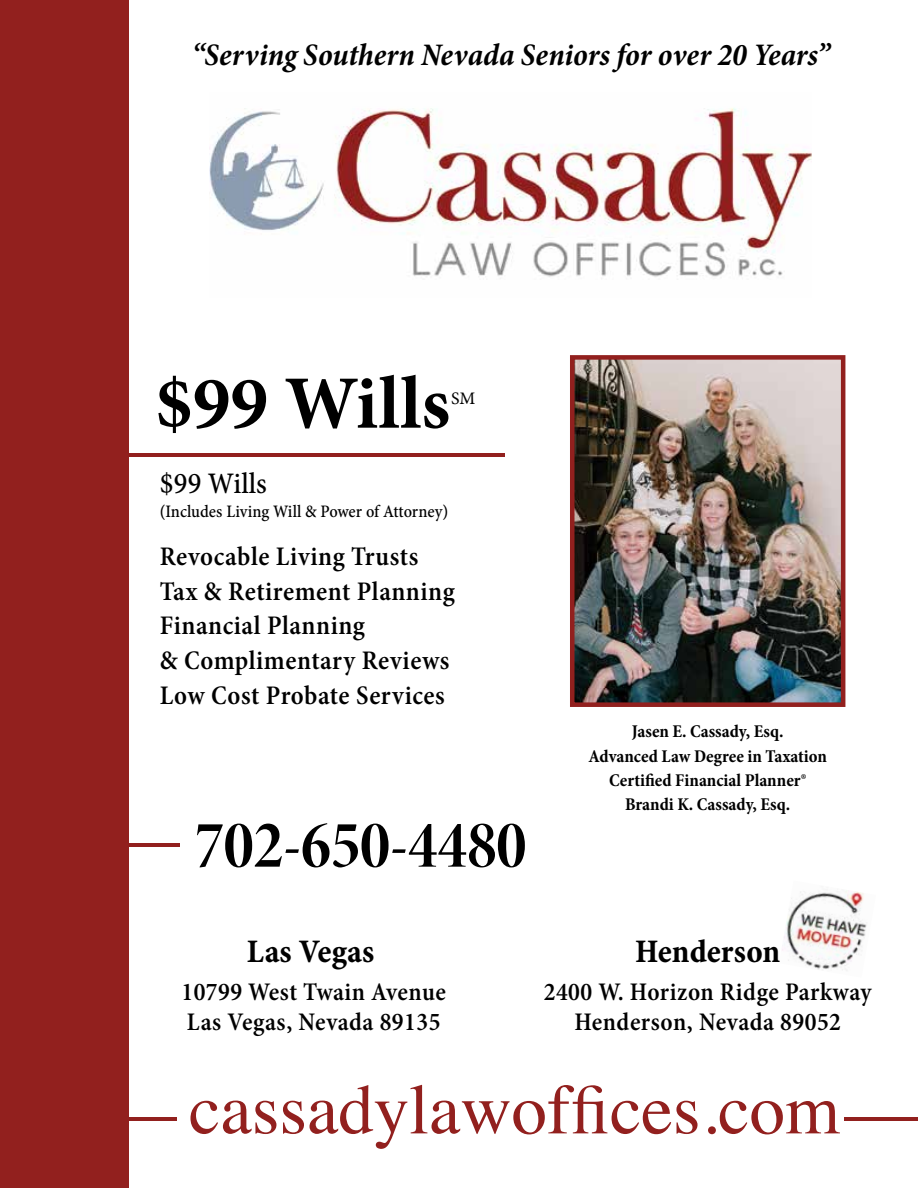
<style>
.page{position:relative;width:918px;height:1188px;background:#fff}
.page>*{position:absolute;margin:0;border:0;box-sizing:border-box;transform-origin:0 0}
.t1{font:700 75.3px "Minion Pro";color:#000}
.t2{font:70.8px "Times";color:#92201e}
.t3{font:67.8px "Minion Pro Bold Cn Disp";color:#000}
.t4{font:33.15px "Minion Pro Bold Cn Capt";color:#000}
.t5{font:italic 700 condensed 31.65px "Minion Pro";color:#000}
.t6{font:30.15px "Minion Pro Medium Cn Capt";letter-spacing:.005em;color:#000}
.t7{font:600 condensed 27.15px/34.7px "Minion Pro";letter-spacing:.02em;color:#000}
.t8{font:600 condensed 25.65px/30.2px "Minion Pro";letter-spacing:.02em;color:#000;text-align:center}
.t9{font:700 condensed 18.15px/24.2px "Minion Pro";color:#000;text-align:center}
.t10{font:17.7px "Minion Pro Medium Cn Capt";letter-spacing:-.005em;color:#000}
.t11{font:17.55px "Minion Pro Capt";color:#000}
</style>
<div class="page">
<img style="left:782px;top:890px;width:85px;height:81px">
<img style="left:210px;top:108px;width:602px;height:171px">
<div style="left:0;top:0;width:129px;height:1188px;background:#92201e"></div>
<hr style="left:129px;top:453px;width:375px;height:3px;background:#92201e">
<hr style="left:74px;top:844px;width:106px;height:3px;background:#92201e">
<hr style="left:70px;top:1117px;width:107px;height:3px;background:#92201e">
<hr style="left:844px;top:1117px;width:74px;height:3px;background:#92201e">
<img style="left:576px;top:361px;width:263px;height:340px">
<div style="left:570px;top:355px;width:275px;height:352px;border:5px solid #92201e"></div>
<p class="t5" style="left:192px;top:33px;width:640px">“Serving Southern Nevada Seniors for over 20 Years”</p>
<h1 class="t1" style="left:155px;top:351px;width:296px">$99 Wills</h1>
<p class="t11" style="left:451px;top:386px;width:26px">SM</p>
<p class="t6" style="left:160px;top:463px;width:109px">$99 Wills</p>
<p class="t10" style="left:160px;top:499px;width:290px">(Includes Living Will &amp; Power of Attorney)</p>
<p class="t7" style="left:160px;top:539px;width:297px">Revocable Living Trusts<br>Tax &amp; Retirement Planning<br>Financial Planning<br>&amp; Complimentary Reviews<br>Low Cost Probate Services</p>
<h3 class="t3" style="left:194px;top:800px;width:333px">702-650-4480</h3>
<p class="t9" style="left:588px;top:720px;width:240px">Jasen E. Cassady, Esq.<br>Advanced Law Degree in Taxation<br>Certified Financial Planner®<br>Brandi K. Cassady, Esq.</p>
<p class="t4" style="left:247px;top:929px;width:129px">Las Vegas</p>
<p class="t4" style="left:635px;top:929px;width:147px">Henderson</p>
<p class="t8" style="left:181px;top:977px;width:266px;text-align:left">10799 West Twain Avenue<br>Las Vegas, Nevada 89135</p>
<p class="t8" style="left:544px;top:977px;width:329px">2400 W. Horizon Ridge Parkway<br>Henderson, Nevada 89052</p>
<h2 class="t2" style="left:189px;top:1043px;width:653px">cassadylawoffices.com</h2>
</div>
